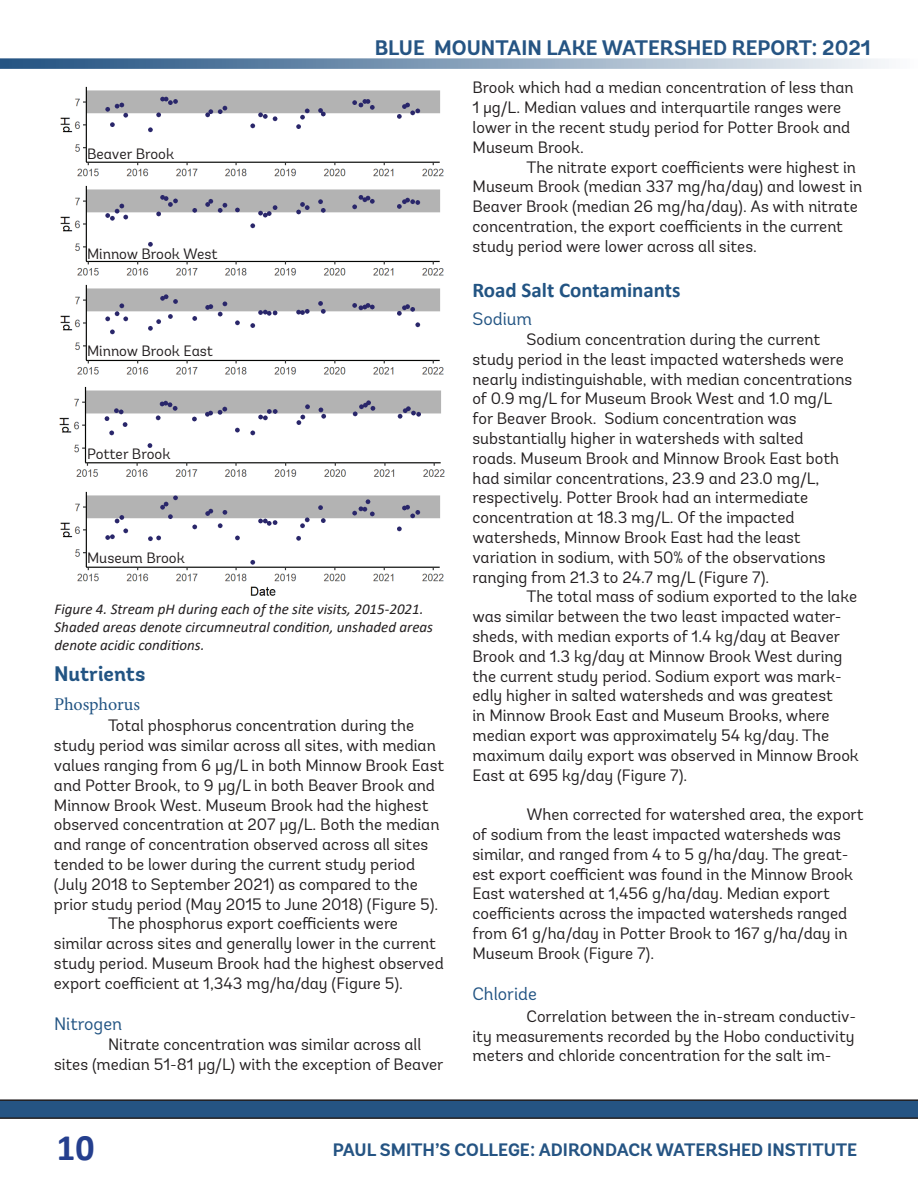
<style>
.page{position:relative;width:918px;height:1188px;background:#fff}
.page>*{position:absolute;margin:0;border:0;box-sizing:border-box;transform-origin:0 0}
.t1{font:700 37.5px "Calibri";color:#253f8e}
.t2{font:700 21px "Andes";color:#255483}
.t3{font:700 21px "Calibri";color:#225483}
.t4{font:700 21px "Andes";color:#225483}
.t5{font:700 18px "Andes";color:#255483}
.t6{font:18px "Andes";color:#225483}
.t7{font:18px "Minion Pro";letter-spacing:-.005em;color:#225483}
.t8{font:16.5px/19.8px "Andes";color:#231f20}
.t9{font:italic 15px/18px "Calibri";color:#231f20}
.t10{font:15px "Andes";color:#231f20}
</style>
<div class="page">
<svg style="left:0;top:1099px;width:918px;height:20px;background:#2a5077"></svg>
<svg style="left:0;top:58px;width:889px;height:11px;background:#8ba4bc"></svg>
<img style="left:60px;top:86px;width:384px;height:91px">
<img style="left:59px;top:386px;width:386px;height:91px">
<img style="left:60px;top:491px;width:384px;height:105px">
<img style="left:60px;top:185px;width:384px;height:190px">
<p class="t2" style="left:375px;top:34px;width:498px">BLUE MOUNTAIN LAKE WATERSHED REPORT: 2021</p>
<p class="t10" style="left:87px;top:144px;width:89px">Beaver Brook</p>
<p class="t10" style="left:87px;top:245px;width:132px">Minnow Brook West</p>
<p class="t10" style="left:87px;top:342px;width:128px">Minnow Brook East</p>
<p class="t10" style="left:87px;top:445px;width:85px">Potter Brook</p>
<p class="t10" style="left:87px;top:549px;width:99px">Museum Brook</p>
<p class="t9" style="left:55px;top:600px;width:380px">Figure 4. Stream pH during each of the site visits, 2015-2021.<br>Shaded areas denote circumneutral condition, unshaded areas denote acidic conditions.</p>
<p class="t4" style="left:54px;top:661px;width:93px">Nutrients</p>
<p class="t7" style="left:54px;top:692px;width:88px">Phosphorus</p>
<p class="t8" style="left:108px;top:716px;width:308px">Total phosphorus concentration during the</p>
<p class="t8" style="left:54px;top:736px;width:383px">study period was similar across all sites, with median</p>
<p class="t8" style="left:54px;top:755px;width:392px">values ranging from 6 µg/L in both Minnow Brook East</p>
<p class="t8" style="left:54px;top:775px;width:383px">and Potter Brook, to 9 µg/L in both Beaver Brook and</p>
<p class="t8" style="left:54px;top:795px;width:376px">Minnow Brook West. Museum Brook had the highest</p>
<p class="t8" style="left:54px;top:815px;width:387px">observed concentration at 207 µg/L. Both the median</p>
<p class="t8" style="left:54px;top:835px;width:376px">and range of concentration observed across all sites</p>
<p class="t8" style="left:54px;top:854px;width:363px">tended to be lower during the current study period</p>
<p class="t8" style="left:54px;top:874px;width:365px">(July 2018 to September 2021) as compared to the</p>
<p class="t8" style="left:54px;top:894px;width:386px">prior study period (May 2015 to June 2018) (Figure 5).</p>
<p class="t8" style="left:108px;top:914px;width:292px">The phosphorus export coefficients were</p>
<p class="t8" style="left:54px;top:934px;width:383px">similar across sites and generally lower in the current</p>
<p class="t8" style="left:54px;top:953px;width:391px">study period. Museum Brook had the highest observed</p>
<p class="t8" style="left:54px;top:973px;width:351px">export coefficient at 1,343 mg/ha/day (Figure 5).</p>
<p class="t6" style="left:54px;top:1013px;width:70px">Nitrogen</p>
<p class="t8" style="left:54px;top:1034px;width:391px;text-indent:54px">Nitrate concentration was similar across all sites (median 51-81 µg/L) with the exception of Beaver</p>
<p class="t8" style="left:473px;top:78px;width:383px">Brook which had a median concentration of less than 1 µg/L. Median values and interquartile ranges were lower in the recent study period for Potter Brook and Museum Brook.</p>
<p class="t8" style="left:473px;top:157px;width:391px;text-indent:54px">The nitrate export coefficients were highest in Museum Brook (median 337 mg/ha/day) and lowest in Beaver Brook (median 26 mg/ha/day). As with nitrate concentration, the export coefficients in the current study period were lower across all sites.</p>
<p class="t3" style="left:472px;top:275px;width:210px">Road Salt Contaminants</p>
<p class="t6" style="left:472px;top:308px;width:61px">Sodium</p>
<p class="t8" style="left:472px;top:329px;width:381px;text-indent:54px">Sodium concentration during the current study period in the least impacted watersheds were nearly indistinguishable, with median concentrations of 0.9 mg/L for Museum Brook West and 1.0 mg/L for Beaver Brook. Sodium concentration was substantially higher in watersheds with salted<br>roads. Museum Brook and Minnow Brook East both had similar concentrations, 23.9 and 23.0 mg/L, respectively. Potter Brook had an intermediate concentration at 18.3 mg/L. Of the impacted watersheds, Minnow Brook East had the least variation in sodium, with 50% of the observations ranging from 21.3 to 24.7 mg/L (Figure 7).</p>
<p class="t8" style="left:472px;top:587px;width:388px;text-indent:54px">The total mass of sodium exported to the lake was similar between the two least impacted water&shy;sheds, with median exports of 1.4 kg/day at Beaver Brook and 1.3 kg/day at Minnow Brook West during the current study period. Sodium export was mark&shy;edly higher in salted watersheds and was greatest<br>in Minnow Brook East and Museum Brooks, where median export was approximately 54 kg/day. The maximum daily export was observed in Minnow Brook East at 695 kg/day (Figure 7).</p>
<p class="t8" style="left:472px;top:805px;width:393px;text-indent:54px">When corrected for watershed area, the export of sodium from the least impacted watersheds was similar, and ranged from 4 to 5 g/ha/day. The great&shy;est export coefficient was found in the Minnow Brook East watershed at 1,456 g/ha/day. Median export coefficients across the impacted watersheds ranged from 61 g/ha/day in Potter Brook to 167 g/ha/day in Museum Brook (Figure 7).</p>
<p class="t6" style="left:472px;top:983px;width:66px">Chloride</p>
<p class="t8" style="left:473px;top:1006px;width:385px;text-align:justify;text-indent:54px">Correlation between the in-stream conductiv&shy;ity measurements recorded by the Hobo conductivity meters and chloride concentration for the salt im-</p>
<h1 class="t1" style="left:57px;top:1121px;width:40px">10</h1>
<p class="t5" style="left:333px;top:1139px;width:526px">PAUL SMITH’S COLLEGE: ADIRONDACK WATERSHED INSTITUTE</p>
</div>
